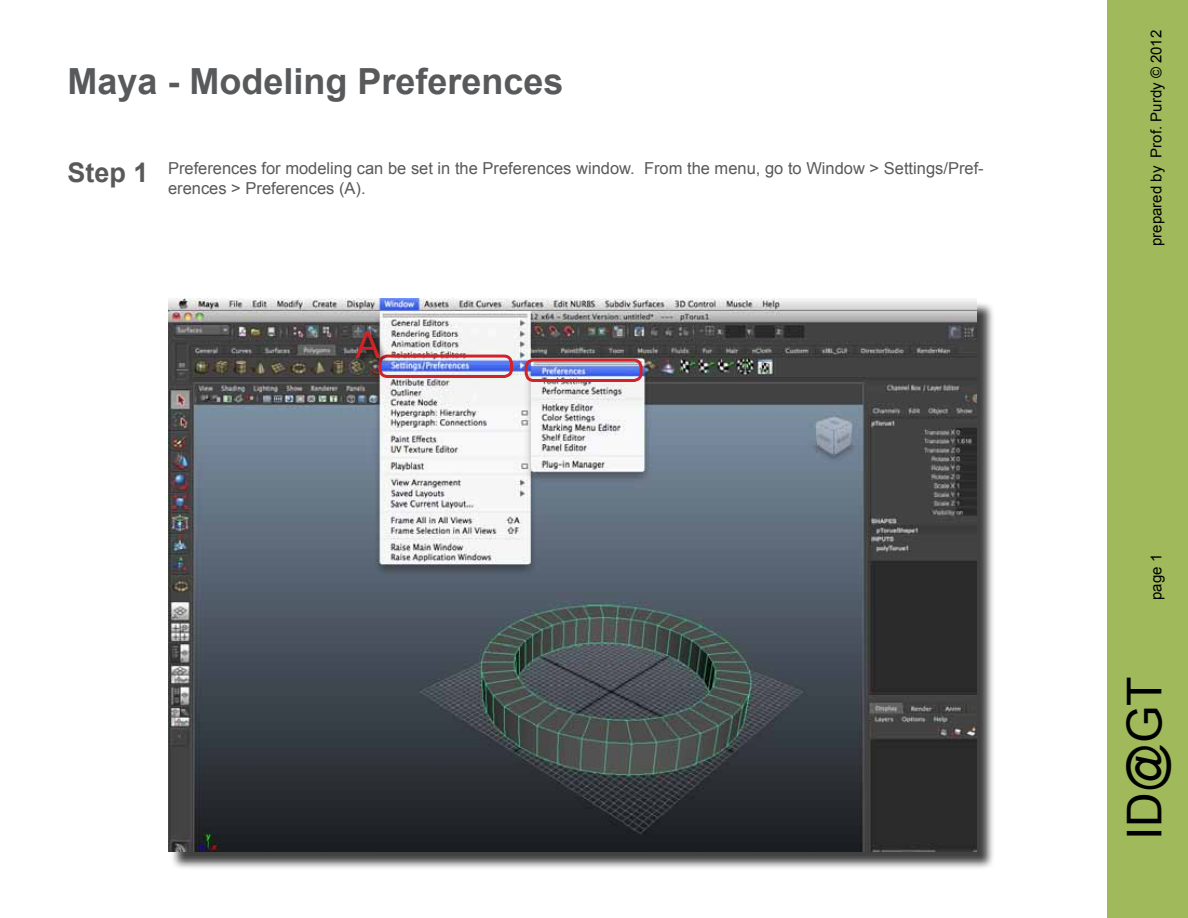
<style>
.page{position:relative;width:1188px;height:918px;background:#fff}
.page>*{position:absolute;margin:0;border:0;box-sizing:border-box;transform-origin:0 0}
.t1{font:48px "Arial";color:#000}
.t2{font:37.5px "Arial";color:#d2232a}
.t3{font:700 36px "Arial";color:#58595b}
.t4{font:700 27px "Arial";color:#58595b}
.t5{font:16.5px/19.8px "Arial";color:#58595b}
.t6{font:15px "Arial";color:#000}
</style>
<div class="page">
<div style="left:1107px;top:0;width:81px;height:918px;background:#a0ba5b"></div>
<div style="left:170px;top:301px;width:825px;height:569px;background:#000;opacity:.75"></div>
<img style="left:168px;top:299px;width:808px;height:552px">
<div style="left:378px;top:355px;width:135px;height:23px;border:3px solid #d2232a;border-radius:8px"></div>
<div style="left:525px;top:359px;width:118px;height:23px;border:3px solid #d2232a;border-radius:8px"></div>
<div style="left:353px;top:327px;width:36px;height:40px;background:#000;opacity:.75"></div>
<h3 class="t3" style="left:68px;top:57px;width:498px">Maya - Modeling Preferences</h3>
<h3 class="t4" style="left:68px;top:154px;width:83px">Step 1</h3>
<p class="t5" style="left:168px;top:158px;width:817px">Preferences for modeling can be set in the Preferences window. From the menu, go to Window &gt; Settings/Pref&shy;erences &gt; Preferences (A).</p>
<h2 class="t2" style="left:356px;top:320px;width:27px">A</h2>
<p class="t6" style="left:1146px;top:246px;width:218px;rotate:-90deg">prepared by Prof. Purdy © 2012</p>
<p class="t6" style="left:1146px;top:600px;width:47px;rotate:-90deg">page 1</p>
<h1 class="t1" style="left:1113px;top:840px;width:165px;rotate:-90deg">ID@GT</h1>
</div>
